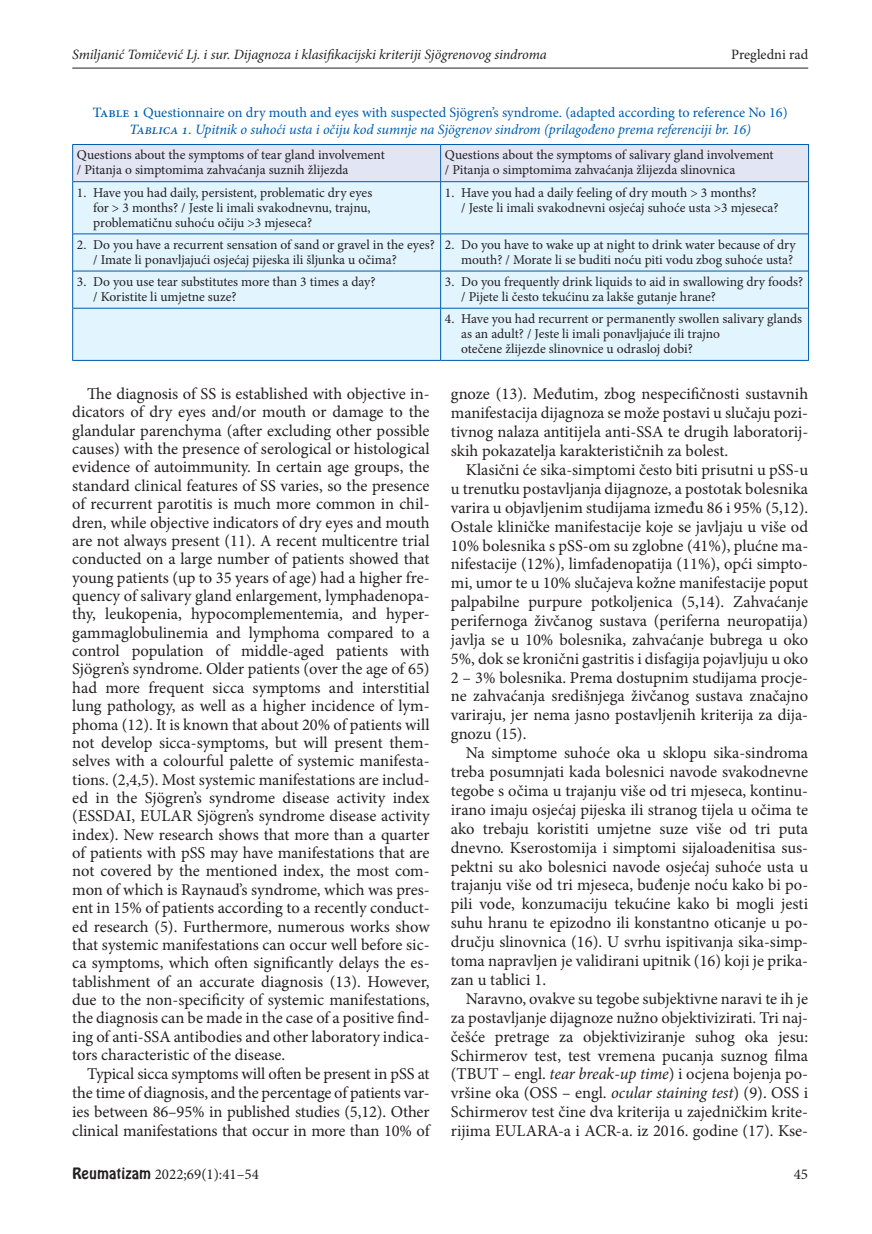
<style>
.page{position:relative;width:872px;height:1234px;background:#fff}
.page>*{position:absolute;margin:0;border:0;box-sizing:border-box;transform-origin:0 0}
.t1{font:16.5px/18.9px "Minion Pro";color:#231f20;text-align:justify}
.t2{font:italic 16.5px "Minion Pro";letter-spacing:-.01em;color:#231f20}
.t3{font:15px "Minion Pro";color:#231f20}
.t4{font:14.25px/17.1px "Minion Pro";color:#005bab;text-align:center}
.t5{font:italic 14.25px "Minion Pro";letter-spacing:-.01em;color:#231f20}
.t6{font:14.25px "Minion Pro";color:#231f20}
.t7{font:13.5px/15px "Minion Pro";color:#231f20}
.s1{font-weight:500}
.s2{font-weight:500;font-style:italic}
.s3{font-style:italic}
.s4{font-style:normal}
.s5{font-family:"A Hobo"}
</style>
<div class="page">
<hr style="left:72px;top:68px;width:736px;height:1px;background:#231f20">
<div style="left:73px;top:145px;width:735px;height:36px;background:#e1e5f4"></div>
<div style="left:73px;top:182px;width:735px;height:178px;background:#e2f4fd"></div>
<hr style="left:440px;top:145px;width:1px;height:36px;background:#005bab">
<hr style="left:73px;top:181px;width:367px;height:1px;background:#005bab">
<hr style="left:440px;top:181px;width:368px;height:1px;background:#005bab">
<hr style="left:440px;top:182px;width:1px;height:52px;background:#005bab">
<hr style="left:73px;top:233px;width:367px;height:1px;background:#005bab">
<hr style="left:440px;top:233px;width:368px;height:1px;background:#005bab">
<hr style="left:440px;top:234px;width:1px;height:37px;background:#005bab">
<hr style="left:73px;top:271px;width:367px;height:1px;background:#005bab">
<hr style="left:440px;top:271px;width:368px;height:1px;background:#005bab">
<hr style="left:440px;top:271px;width:1px;height:37px;background:#005bab">
<hr style="left:73px;top:308px;width:367px;height:1px;background:#005bab">
<hr style="left:440px;top:308px;width:368px;height:1px;background:#005bab">
<hr style="left:440px;top:308px;width:1px;height:52px;background:#005bab">
<hr style="left:72px;top:144px;width:368px;height:1px;background:#005bab">
<hr style="left:72px;top:145px;width:1px;height:37px;background:#005bab">
<hr style="left:440px;top:144px;width:369px;height:1px;background:#005bab">
<hr style="left:808px;top:145px;width:1px;height:37px;background:#005bab">
<hr style="left:72px;top:182px;width:1px;height:52px;background:#005bab">
<hr style="left:808px;top:182px;width:1px;height:52px;background:#005bab">
<hr style="left:72px;top:234px;width:1px;height:37px;background:#005bab">
<hr style="left:808px;top:234px;width:1px;height:37px;background:#005bab">
<hr style="left:72px;top:271px;width:1px;height:37px;background:#005bab">
<hr style="left:808px;top:271px;width:1px;height:37px;background:#005bab">
<hr style="left:72px;top:308px;width:1px;height:52px;background:#005bab">
<hr style="left:808px;top:308px;width:1px;height:52px;background:#005bab">
<hr style="left:72px;top:360px;width:368px;height:1px;background:#005bab">
<hr style="left:440px;top:360px;width:369px;height:1px;background:#005bab">
<p class="t5" style="left:72px;top:45px;width:476px">Smiljanić Tomičević Lj. i sur. Dijagnoza i klasifikacijski kriteriji Sjögrenovog sindroma</p>
<p class="t6" style="left:731px;top:45px;width:78px">Pregledni rad</p>
<p class="t4" style="left:93px;top:104px;width:696px"><span class="s1">Table 1</span> Questionnaire on dry mouth and eyes with suspected Sjögren’s syndrome. (adapted according to reference No 16)<br><span class="s2">Tablica 1.</span> <span class="s3">Upitnik o suhoći usta i očiju kod sumnje na Sjögrenov sindrom (prilagođeno prema referenciji br. 16)</span></p>
<p class="t7" style="left:77px;top:148px;width:309px">Questions about the symptoms of tear gland involvement / Pitanja o simptomima zahvaćanja suznih žlijezda</p>
<p class="t7" style="left:445px;top:148px;width:330px">Questions about the symptoms of salivary gland involvement / Pitanja o simptomima zahvaćanja žlijezda slinovnica</p>
<p class="t7" style="left:93px;top:185px;width:280px;text-align:justify;text-indent:-16px">1. Have you had daily, persistent, problematic dry eyes for &gt; 3 months? / Jeste li imali svakodnevnu, trajnu, problematičnu suhoću očiju &gt;3 mjeseca?</p>
<p class="t7" style="left:461px;top:185px;width:319px;text-indent:-16px">1. Have you had a daily feeling of dry mouth &gt; 3 months?<br>/ Jeste li imali svakodnevni osjećaj suhoće usta &gt;3 mjeseca?</p>
<p class="t7" style="left:93px;top:237px;width:343px;text-indent:-16px">2. Do you have a recurrent sensation of sand or gravel in the eyes? / Imate li ponavljajući osjećaj pijeska ili šljunka u očima?</p>
<p class="t7" style="left:445px;top:237px;width:352px;text-align:right">2. Do you have to wake up at night to drink water because of dry mouth? / Morate li se buditi noću piti vodu zbog suhoće usta?</p>
<p class="t7" style="left:93px;top:274px;width:284px;text-indent:-16px">3. Do you use tear substitutes more than 3 times a day? / Koristite li umjetne suze?</p>
<p class="t7" style="left:461px;top:274px;width:343px;text-indent:-16px">3. Do you frequently drink liquids to aid in swallowing dry foods? / Pijete li često tekućinu za lakše gutanje hrane?</p>
<p class="t7" style="left:461px;top:311px;width:342px;text-indent:-16px">4. Have you had recurrent or permanently swollen salivary glands as an adult? / Jeste li imali ponavljajuće ili trajno<br>otečene žlijezde slinovnice u odrasloj dobi?</p>
<p class="t1" style="left:72px;top:384px;width:359px;line-height:18.3px;text-indent:15px">The diagnosis of SS is established with objective in&shy;dicators of dry eyes and/or mouth or damage to the glandular parenchyma (after excluding other possible causes) with the presence of serological or histological evidence of autoimmunity. In certain age groups, the standard clinical features of SS varies, so the presence of recurrent parotitis is much more common in chil&shy;dren, while objective indicators of dry eyes and mouth are not always present (11). A recent multicentre trial conducted on a large number of patients showed that young patients (up to 35 years of age) had a higher fre&shy;quency of salivary gland enlargement, lymphadenopa&shy;thy, leukopenia, hypocomplementemia, and hyper&shy;gammaglobulinemia and lymphoma compared to a control population of middle-aged patients with Sjögren’s syndrome. Older patients (over the age of 65) had more frequent sicca symptoms and interstitial lung pathology, as well as a higher incidence of lym&shy;phoma (12). It is known that about 20% of patients will not develop sicca-symptoms, but will present them&shy;selves with a colourful palette of systemic manifesta&shy;tions. (2,4,5). Most systemic manifestations are includ&shy;ed in the Sjögren’s syndrome disease activity index (ESSDAI, EULAR</p>
<p class="t1" style="left:72px;top:806px;width:359px;line-height:18.3px;text-indent:125px">Sjögren’s syndrome disease activity index). New research shows that more than a quarter of patients with pSS may have manifestations that are not covered by the mentioned index, the most com&shy;mon of which is Raynaud’s syndrome, which was pres&shy;ent in 15% of patients according to a recently conduct&shy;ed research (5). Furthermore, numerous works show that systemic manifestations can occur well before sic&shy;ca symptoms, which often significantly delays the es&shy;tablishment of an accurate diagnosis (13). However, due to the non-specificity of systemic manifestations, the diagnosis can be made in the case of a positive find&shy;ing of anti-SSA</p>
<p class="t1" style="left:72px;top:1027px;width:359px;line-height:18.3px;text-indent:101px">antibodies and other laboratory indica&shy;tors characteristic of the disease.</p>
<p class="t1" style="left:72px;top:1064px;width:360px;text-indent:15px">Typical sicca symptoms will often be present in pSS at the time of diagnosis, and the percentage of patients var&shy;ies between 86–95% in published studies (5,12). Other clinical manifestations that occur in more than 10% of</p>
<p class="t1" style="left:451px;top:384px;width:359px">gnoze (13). Međutim, zbog nespecifičnosti sustavnih manifestacija dijagnoza se može postavi u slučaju pozi&shy;tivnog nalaza antitijela anti-SSA</p>
<p class="t1" style="left:451px;top:422px;width:359px;text-indent:217px">te drugih laboratorij&shy;skih pokazatelja karakterističnih za bolest.</p>
<p class="t1" style="left:451px;top:460px;width:359px;text-indent:15px">Klasični će sika-simptomi često biti prisutni u pSS -u u trenutku postavljanja dijagnoze, a postotak bolesnika varira u objavljenim studijama između 86 i 95% (5,12).<br>Ostale kliničke manifestacije koje se javljaju u više od 10% bolesnika s pSS -om su zglobne (41%), plućne ma&shy;nifestacije (12%), limfadenopatija (11%), opći simpto&shy;mi, umor te u 10% slučajeva kožne manifestacije poput palpabilne purpure potkoljenica (5,14). Zahvaćanje perifernoga živčanog sustava (periferna neuropatija) javlja se u 10% bolesnika, zahvaćanje bubrega u oko 5%, dok se kronični gastritis i disfagija pojavljuju u oko 2 – 3% bolesnika. Prema dostupnim studijama procje&shy;ne zahvaćanja središnjega živčanog sustava značajno variraju, jer nema jasno postavljenih kriterija za dija&shy;gnozu (15).</p>
<p class="t1" style="left:451px;top:743px;width:359px;text-indent:15px">Na simptome suhoće oka u sklopu sika-sindroma treba posumnjati kada bolesnici navode svakodnevne tegobe s očima u trajanju više od tri mjeseca, kontinu&shy;irano imaju osjećaj pijeska ili stranog tijela u očima te ako trebaju koristiti umjetne suze više od tri puta dnevno. Kserostomija i simptomi sijaloadenitisa sus&shy;pektni su ako bolesnici navode osjećaj suhoće usta u trajanju više od tri mjeseca, buđenje noću kako bi po&shy;pili vode, konzumaciju tekućine kako bi mogli jesti suhu hranu te epizodno ili konstantno oticanje u po&shy;dručju slinovnica (16). U svrhu ispitivanja sika-simp&shy;toma napravljen je validirani upitnik (16) koji je prika&shy;zan u tablici 1.</p>
<p class="t1" style="left:451px;top:989px;width:359px;text-indent:15px">Naravno, ovakve su tegobe subjektivne naravi te ih je za postavljanje dijagnoze nužno objektivizirati. Tri naj&shy;češće pretrage za objektiviziranje suhog oka jesu:<br>Schirmerov test, test vremena pucanja suznog filma (TBUT – engl. <span class="s3">tear break-up time</span>) i ocjena bojenja po&shy;vršine oka (OSS</p>
<p class="t2" style="left:562px;top:1081px;width:220px"><span class="s4">– engl.</span> ocular staining test<span class="s4">) (9). OSS</span></p>
<p class="t1" style="left:451px;top:1083px;width:359px;text-indent:353px">i Schirmerov test čine dva kriterija u zajedničkim krite&shy;rijima EULARA</p>
<p class="t1" style="left:558px;top:1120px;width:39px">-a i ACR</p>
<p class="t1" style="left:616px;top:1120px;width:194px">-a. iz 2016. godine (17). Kse-</p>
<p class="t3" style="left:72px;top:1163px;width:188px"><span class="s5">Reumatizam</span> 2022;69(1):41–54</p>
<p class="t3" style="left:793px;top:1163px;width:16px">45</p>
</div>
